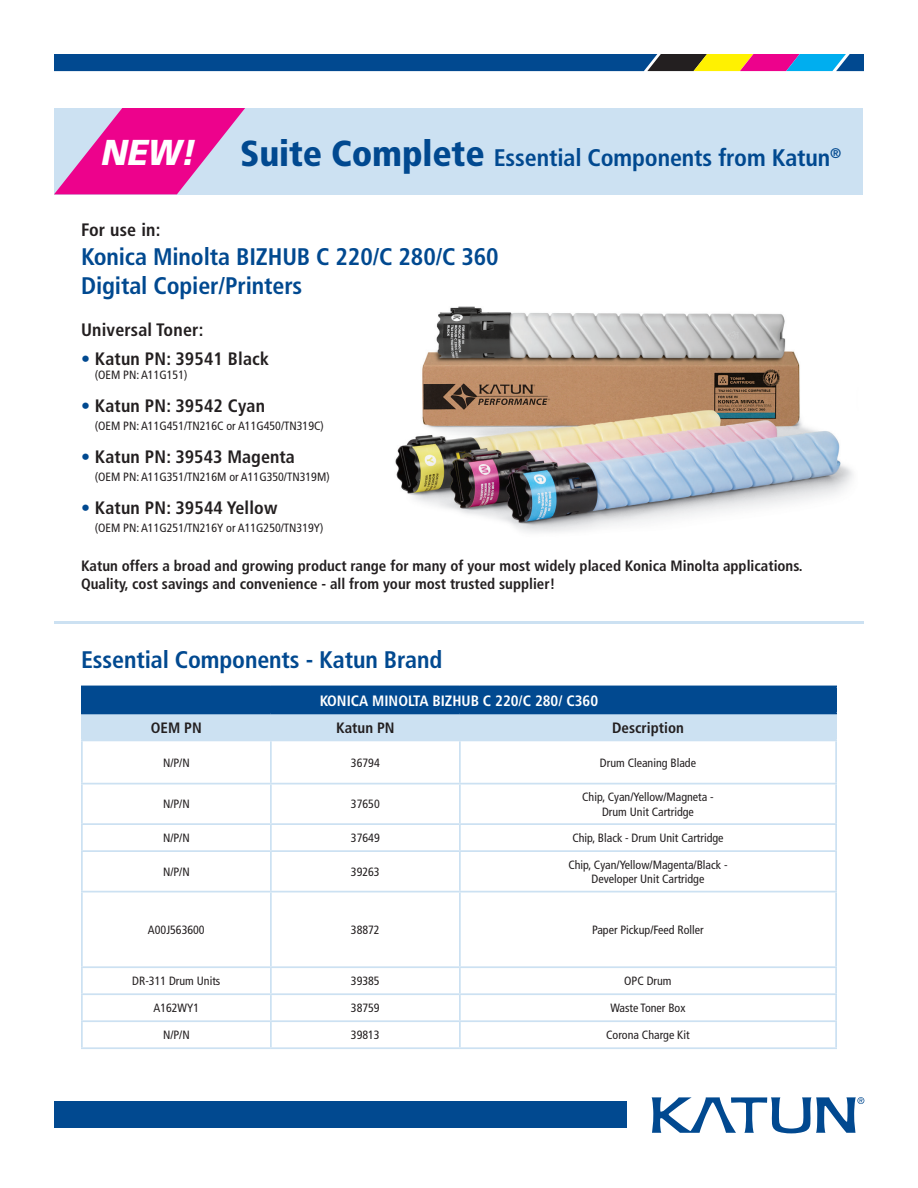
<style>
.page{position:relative;width:918px;height:1188px;background:#fff}
.page>*{position:absolute;margin:0;border:0;box-sizing:border-box;transform-origin:0 0}
.t1{font:italic 900 36px "Frutiger";color:#fff;scale:.94 1}
.t2{font:700 condensed 24px/28.8px "Frutiger";letter-spacing:-.005em;color:#014990}
.t3{font:700 condensed 18px "Frutiger";letter-spacing:.01em;color:#231f20}
.t4{font:700 condensed 15px/18px "Frutiger";color:#231f20}
.t5{font:700 condensed 15px "Frutiger";color:#fff}
.t6{font:condensed 12px/14.4px "Frutiger";color:#231f20;text-align:center}
.s1{font-weight:900;font-size:36px}
.s2{color:#014990}
</style>
<div class="page">
<img style="left:395px;top:306px;width:458px;height:227px">
<div style="left:55px;top:108px;width:808px;height:86px;background:#cce1f2"></div>
<svg style="left:651px;top:1097px;width:213px;height:37px"></svg>
<div style="left:54px;top:1101px;width:572px;height:27px;background:#014990"></div>
<svg style="left:54px;top:54px;width:810px;height:17px"></svg>
<hr style="left:54px;top:621px;width:810px;height:3px;background:#cce1f2">
<div style="left:82px;top:686px;width:754px;height:27px;background:#014990"></div>
<div style="left:83px;top:714px;width:752px;height:26px;background:#cce1f2"></div>
<hr style="left:81px;top:714px;width:2px;height:26px;background:#cce1f2">
<hr style="left:270px;top:714px;width:2px;height:26px;background:#cce1f2">
<hr style="left:459px;top:714px;width:2px;height:26px;background:#cce1f2">
<hr style="left:835px;top:714px;width:2px;height:26px;background:#cce1f2">
<hr style="left:81px;top:740px;width:190px;height:1px;background:#cce1f2">
<hr style="left:271px;top:740px;width:189px;height:1px;background:#cce1f2">
<hr style="left:460px;top:740px;width:377px;height:1px;background:#cce1f2">
<hr style="left:271px;top:783px;width:189px;height:1px;background:#cce1f2">
<hr style="left:460px;top:783px;width:377px;height:1px;background:#cce1f2">
<hr style="left:271px;top:823px;width:189px;height:2px;background:#cce1f2">
<hr style="left:460px;top:823px;width:377px;height:2px;background:#cce1f2">
<hr style="left:271px;top:850px;width:189px;height:2px;background:#cce1f2">
<hr style="left:460px;top:850px;width:377px;height:2px;background:#cce1f2">
<hr style="left:271px;top:891px;width:189px;height:1px;background:#cce1f2">
<hr style="left:460px;top:891px;width:377px;height:1px;background:#cce1f2">
<hr style="left:459px;top:741px;width:2px;height:42px;background:#cce1f2">
<hr style="left:835px;top:741px;width:2px;height:42px;background:#cce1f2">
<hr style="left:459px;top:784px;width:2px;height:39px;background:#cce1f2">
<hr style="left:835px;top:784px;width:2px;height:39px;background:#cce1f2">
<hr style="left:459px;top:825px;width:2px;height:25px;background:#cce1f2">
<hr style="left:835px;top:825px;width:2px;height:25px;background:#cce1f2">
<hr style="left:459px;top:852px;width:2px;height:39px;background:#cce1f2">
<hr style="left:835px;top:852px;width:2px;height:39px;background:#cce1f2">
<hr style="left:459px;top:892px;width:2px;height:74px;background:#cce1f2">
<hr style="left:835px;top:892px;width:2px;height:74px;background:#cce1f2">
<hr style="left:271px;top:966px;width:189px;height:2px;background:#cce1f2">
<hr style="left:460px;top:966px;width:377px;height:2px;background:#cce1f2">
<hr style="left:81px;top:993px;width:190px;height:2px;background:#cce1f2">
<hr style="left:459px;top:968px;width:2px;height:25px;background:#cce1f2">
<hr style="left:835px;top:968px;width:2px;height:25px;background:#cce1f2">
<hr style="left:459px;top:995px;width:2px;height:25px;background:#cce1f2">
<hr style="left:835px;top:995px;width:2px;height:25px;background:#cce1f2">
<hr style="left:459px;top:1022px;width:2px;height:25px;background:#cce1f2">
<hr style="left:835px;top:1022px;width:2px;height:25px;background:#cce1f2">
<hr style="left:271px;top:993px;width:189px;height:2px;background:#cce1f2">
<hr style="left:460px;top:993px;width:377px;height:2px;background:#cce1f2">
<hr style="left:270px;top:968px;width:2px;height:25px;background:#cce1f2">
<hr style="left:270px;top:995px;width:2px;height:25px;background:#cce1f2">
<hr style="left:270px;top:1022px;width:2px;height:25px;background:#cce1f2">
<hr style="left:81px;top:968px;width:2px;height:25px;background:#cce1f2">
<hr style="left:81px;top:995px;width:2px;height:25px;background:#cce1f2">
<hr style="left:81px;top:1020px;width:190px;height:2px;background:#cce1f2">
<hr style="left:81px;top:1022px;width:2px;height:25px;background:#cce1f2">
<hr style="left:271px;top:1020px;width:189px;height:2px;background:#cce1f2">
<hr style="left:460px;top:1020px;width:377px;height:2px;background:#cce1f2">
<hr style="left:81px;top:1047px;width:190px;height:2px;background:#cce1f2">
<hr style="left:271px;top:1047px;width:189px;height:2px;background:#cce1f2">
<hr style="left:460px;top:1047px;width:377px;height:2px;background:#cce1f2">
<hr style="left:81px;top:741px;width:2px;height:42px;background:#cce1f2">
<hr style="left:270px;top:741px;width:2px;height:42px;background:#cce1f2">
<hr style="left:81px;top:783px;width:190px;height:1px;background:#cce1f2">
<hr style="left:81px;top:784px;width:2px;height:39px;background:#cce1f2">
<hr style="left:270px;top:784px;width:2px;height:39px;background:#cce1f2">
<hr style="left:81px;top:823px;width:190px;height:2px;background:#cce1f2">
<hr style="left:81px;top:825px;width:2px;height:25px;background:#cce1f2">
<hr style="left:270px;top:825px;width:2px;height:25px;background:#cce1f2">
<hr style="left:81px;top:850px;width:190px;height:2px;background:#cce1f2">
<hr style="left:81px;top:852px;width:2px;height:39px;background:#cce1f2">
<hr style="left:270px;top:852px;width:2px;height:39px;background:#cce1f2">
<hr style="left:81px;top:891px;width:190px;height:1px;background:#cce1f2">
<hr style="left:81px;top:892px;width:2px;height:74px;background:#cce1f2">
<hr style="left:270px;top:892px;width:2px;height:74px;background:#cce1f2">
<hr style="left:81px;top:966px;width:190px;height:2px;background:#cce1f2">
<hr style="left:81px;top:686px;width:190px;height:1px;background:#014990">
<hr style="left:81px;top:687px;width:2px;height:26px;background:#014990">
<hr style="left:460px;top:686px;width:377px;height:1px;background:#014990">
<hr style="left:835px;top:687px;width:2px;height:26px;background:#014990">
<hr style="left:81px;top:713px;width:190px;height:1px;background:#014990">
<hr style="left:271px;top:713px;width:189px;height:1px;background:#014990">
<hr style="left:460px;top:713px;width:377px;height:1px;background:#014990">
<svg style="left:54px;top:108px;width:191px;height:86px"></svg>
<h1 class="t1" style="left:101px;top:131px;width:102px">NEW!</h1>
<h2 class="t2" style="left:240px;top:143px;width:603px"><span class="s1">Suite Complete</span> Essential Components from Katun<sup>®</sup></h2>
<h3 class="t3" style="left:81px;top:219px;width:81px">For use in:</h3>
<h2 class="t2" style="left:81px;top:242px;width:419px">Konica Minolta BIZHUB C 220/C 280/C 360<br>Digital Copier/Printers</h2>
<h3 class="t3" style="left:81px;top:319px;width:124px">Universal Toner:</h3>
<h3 class="t3" style="left:81px;top:348px;width:190px"><span class="s2">•</span> Katun PN: 39541 Black</h3>
<p class="t6" style="left:95px;top:368px;width:94px">(OEM PN: A11G151)</p>
<h3 class="t3" style="left:81px;top:395px;width:186px"><span class="s2">•</span> Katun PN: 39542 Cyan</h3>
<p class="t6" style="left:95px;top:419px;width:231px">(OEM PN: A11G451/TN216C or A11G450/TN319C)</p>
<h3 class="t3" style="left:81px;top:446px;width:215px"><span class="s2">•</span> Katun PN: 39543 Magenta</h3>
<p class="t6" style="left:95px;top:469px;width:236px">(OEM PN: A11G351/TN216M or A11G350/TN319M)</p>
<h3 class="t3" style="left:81px;top:497px;width:198px"><span class="s2">•</span> Katun PN: 39544 Yellow</h3>
<p class="t6" style="left:95px;top:520px;width:230px">(OEM PN: A11G251/TN216Y or A11G250/TN319Y)</p>
<p class="t4" style="left:81px;top:557px;width:723px">Katun offers a broad and growing product range for many of your most widely placed Konica Minolta applications.<br>Quality, cost savings and convenience - all from your most trusted supplier!</p>
<h2 class="t2" style="left:81px;top:645px;width:363px">Essential Components - Katun Brand</h2>
<p class="t5" style="left:320px;top:691px;width:280px">KONICA MINOLTA BIZHUB C 220/C 280/ C360</p>
<p class="t4" style="left:151px;top:718px;width:52px">OEM PN</p>
<p class="t4" style="left:336px;top:718px;width:60px">Katun PN</p>
<p class="t4" style="left:612px;top:718px;width:73px">Description</p>
<p class="t6" style="left:163px;top:755px;width:28px">N/P/N</p>
<p class="t6" style="left:351px;top:755px;width:30px">36794</p>
<p class="t6" style="left:600px;top:755px;width:98px">Drum Cleaning Blade</p>
<p class="t6" style="left:163px;top:797px;width:28px">N/P/N</p>
<p class="t6" style="left:351px;top:797px;width:30px">37650</p>
<p class="t6" style="left:582px;top:790px;width:133px">Chip, Cyan/Yellow/Magneta -<br>Drum Unit Cartridge</p>
<p class="t6" style="left:163px;top:831px;width:28px">N/P/N</p>
<p class="t6" style="left:351px;top:831px;width:30px">37649</p>
<p class="t6" style="left:572px;top:831px;width:153px">Chip, Black - Drum Unit Cartridge</p>
<p class="t6" style="left:163px;top:865px;width:28px">N/P/N</p>
<p class="t6" style="left:351px;top:865px;width:30px">39263</p>
<p class="t6" style="left:568px;top:857px;width:161px">Chip, Cyan/Yellow/Magenta/Black -<br>Developer Unit Cartridge</p>
<p class="t6" style="left:148px;top:923px;width:58px">A00J563600</p>
<p class="t6" style="left:351px;top:923px;width:30px">38872</p>
<p class="t6" style="left:592px;top:923px;width:113px">Paper Pickup/Feed Roller</p>
<p class="t6" style="left:132px;top:974px;width:90px">DR-311 Drum Units</p>
<p class="t6" style="left:351px;top:974px;width:30px">39385</p>
<p class="t6" style="left:624px;top:974px;width:49px">OPC Drum</p>
<p class="t6" style="left:153px;top:1001px;width:47px">A162WY1</p>
<p class="t6" style="left:351px;top:1001px;width:30px">38759</p>
<p class="t6" style="left:610px;top:1001px;width:77px">Waste Toner Box</p>
<p class="t6" style="left:163px;top:1028px;width:28px">N/P/N</p>
<p class="t6" style="left:351px;top:1028px;width:30px">39813</p>
<p class="t6" style="left:606px;top:1028px;width:85px">Corona Charge Kit</p>
</div>
